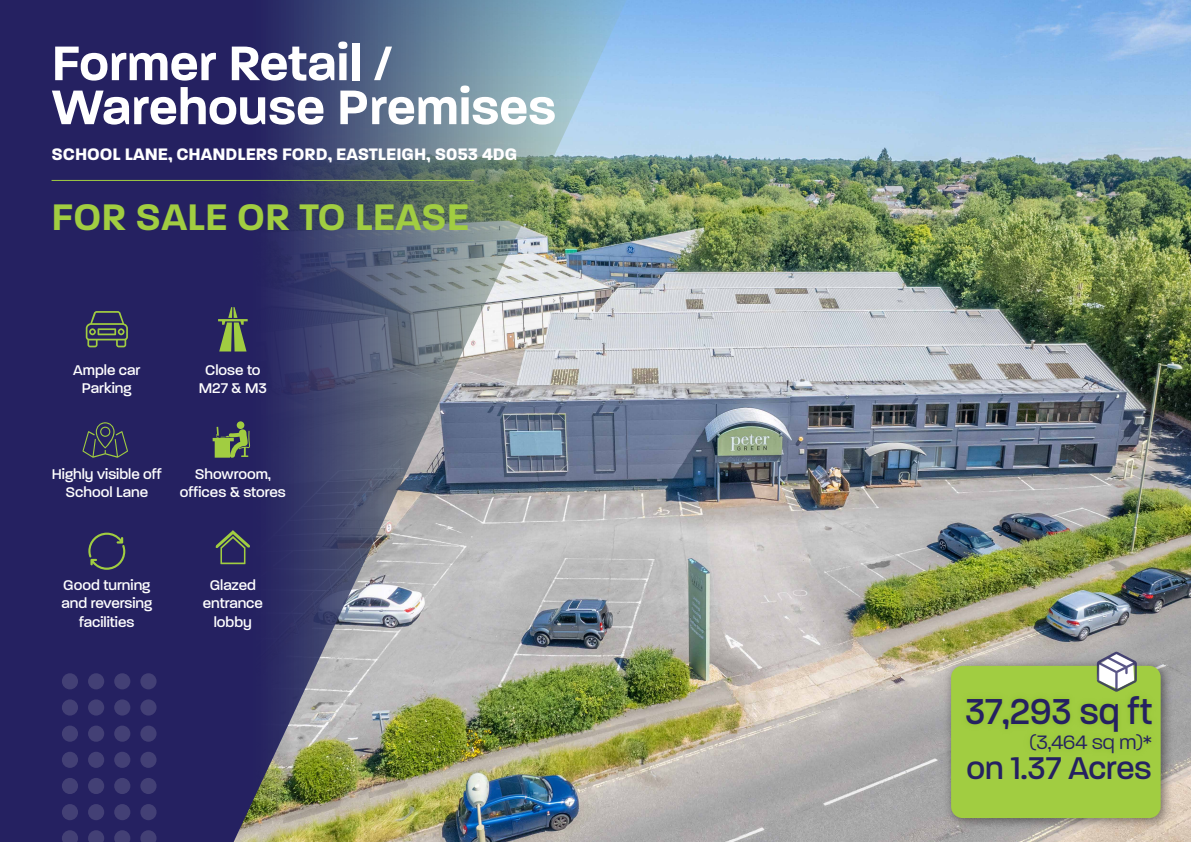
<style>
.page{position:relative;width:1191px;height:842px;background:#fff}
.page>*{position:absolute;margin:0;border:0;box-sizing:border-box;transform-origin:0 0}
.t1{font:600 52.5px/44px "Paralucent";color:#fff}
.t2{font:600 40px "Paralucent";color:#a1cd41}
.t3{font:500 39px "Paralucent";color:#252161;scale:.93 1}
.t4{font:500 34px "Paralucent";color:#252161;scale:.96 1}
.t5{font:300 21px "Paralucent";color:#252161}
.t6{font:700 18px "Paralucent";color:#fff}
.t7{font:500 15.2px/18.2px "Paralucent";color:#fff;text-align:center}
</style>
<div class="page">
<img style="left:627px;top:0;width:564px;height:842px">
<img style="left:939px;top:653px;width:239px;height:183px">
<div style="left:951px;top:666px;width:209px;height:152px;background:#a1cd41;border-radius:12px"></div>
<img style="left:0;top:0;width:627px;height:842px">
<hr style="left:52px;top:180px;width:422px;height:1px;background:#a1cd41">
<svg style="left:86px;top:311px;width:42px;height:36px;background:#495357"></svg>
<svg style="left:83px;top:422px;width:45px;height:36px;background:#383c5b"></svg>
<svg style="left:216px;top:530px;width:34px;height:34px"></svg>
<svg style="left:88px;top:533px;width:37px;height:37px"></svg>
<svg style="left:218px;top:307px;width:30px;height:44px"></svg>
<div style="left:62px;top:673px;width:16px;height:16px;background:#434075;border-radius:50%"></div>
<div style="left:88px;top:673px;width:16px;height:16px;background:#434075;border-radius:50%"></div>
<div style="left:114px;top:673px;width:16px;height:16px;background:#434075;border-radius:50%"></div>
<div style="left:140px;top:673px;width:16px;height:16px;background:#434075;border-radius:50%"></div>
<div style="left:62px;top:699px;width:16px;height:16px;background:#434075;border-radius:50%"></div>
<div style="left:88px;top:699px;width:16px;height:16px;background:#434075;border-radius:50%"></div>
<div style="left:114px;top:699px;width:16px;height:16px;background:#434075;border-radius:50%"></div>
<div style="left:140px;top:699px;width:16px;height:16px;background:#434075;border-radius:50%"></div>
<div style="left:62px;top:725px;width:16px;height:17px;background:#434075;border-radius:50%"></div>
<div style="left:88px;top:725px;width:16px;height:17px;background:#434075;border-radius:50%"></div>
<div style="left:114px;top:725px;width:16px;height:17px;background:#434075;border-radius:50%"></div>
<div style="left:140px;top:725px;width:16px;height:17px;background:#434075;border-radius:50%"></div>
<div style="left:62px;top:752px;width:16px;height:16px;background:#434075;border-radius:50%"></div>
<div style="left:88px;top:752px;width:16px;height:16px;background:#434075;border-radius:50%"></div>
<div style="left:114px;top:752px;width:16px;height:16px;background:#434075;border-radius:50%"></div>
<div style="left:140px;top:752px;width:16px;height:16px;background:#434075;border-radius:50%"></div>
<div style="left:62px;top:778px;width:16px;height:16px;background:#434075;border-radius:50%"></div>
<div style="left:88px;top:778px;width:16px;height:16px;background:#434075;border-radius:50%"></div>
<div style="left:114px;top:778px;width:16px;height:16px;background:#434075;border-radius:50%"></div>
<div style="left:140px;top:778px;width:16px;height:16px;background:#434075;border-radius:50%"></div>
<div style="left:62px;top:804px;width:16px;height:16px;background:#434075;border-radius:50%"></div>
<div style="left:88px;top:804px;width:16px;height:16px;background:#434075;border-radius:50%"></div>
<div style="left:114px;top:804px;width:16px;height:16px;background:#434075;border-radius:50%"></div>
<div style="left:140px;top:804px;width:16px;height:16px;background:#434075;border-radius:50%"></div>
<svg style="left:62px;top:830px;width:16px;height:12px"></svg>
<svg style="left:88px;top:830px;width:16px;height:12px"></svg>
<svg style="left:114px;top:830px;width:16px;height:12px"></svg>
<svg style="left:140px;top:830px;width:16px;height:12px"></svg>
<img style="left:928px;top:684px;width:233px;height:115px">
<svg style="left:1096px;top:652px;width:40px;height:40px"></svg>
<svg style="left:213px;top:421px;width:37px;height:37px"></svg>
<h1 class="t1" style="left:52px;top:41px;width:506px">Former Retail /<br>Warehouse Premises</h1>
<p class="t6" style="left:52px;top:144px;width:467px">SCHOOL LANE, CHANDLERS FORD, EASTLEIGH, S053 4DG</p>
<h2 class="t2" style="left:52px;top:193px;width:419px">FOR SALE OR TO LEASE</h2>
<p class="t7" style="left:73px;top:361px;width:69px">Ample car<br>Parking</p>
<p class="t7" style="left:199px;top:361px;width:70px">Close to<br>M27 &amp; M3</p>
<p class="t7" style="left:52px;top:465px;width:111px">Highly visible off<br>School Lane</p>
<p class="t7" style="left:180px;top:465px;width:107px">Showroom, offices &amp; stores</p>
<p class="t7" style="left:61px;top:576px;width:92px">Good turning and reversing facilities</p>
<p class="t7" style="left:203px;top:576px;width:62px">Glazed entrance lobby</p>
<h3 class="t3" style="left:965px;top:688px;width:203px">37,293 sq ft</h3>
<h3 class="t5" style="left:1029px;top:730px;width:124px">(3,464 sq m)*</h3>
<h3 class="t4" style="left:966px;top:747px;width:194px">on 1.37 Acres</h3>
</div>
